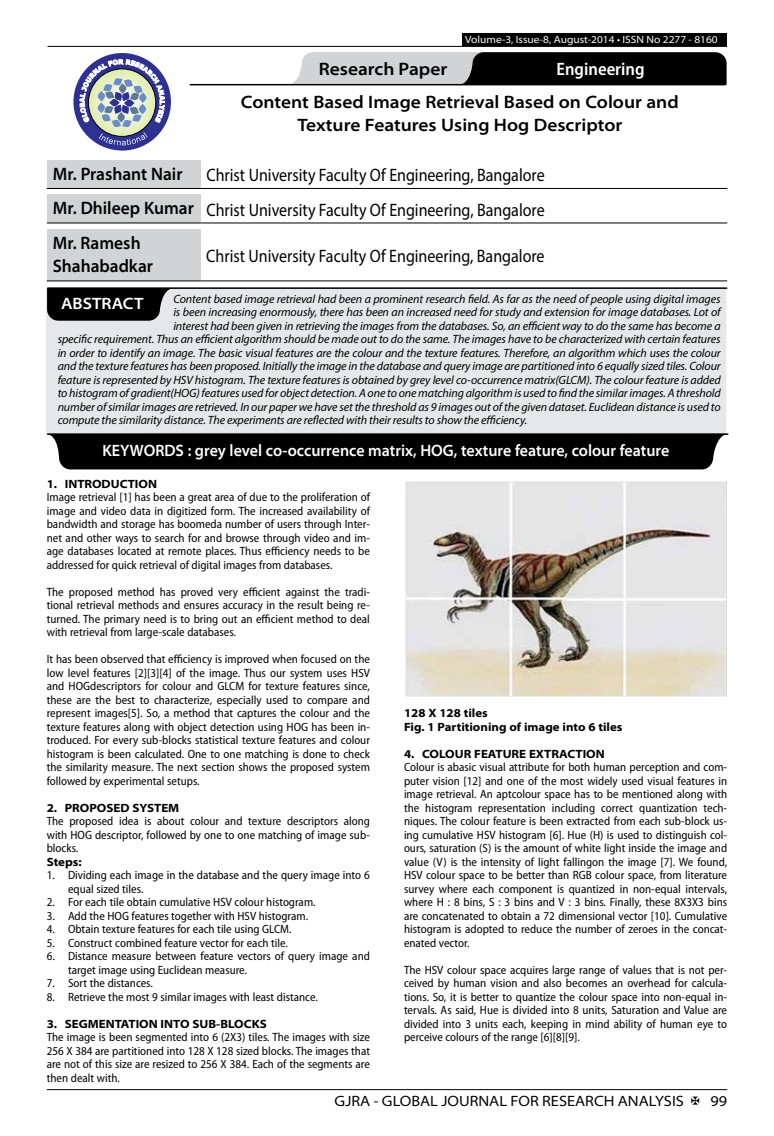
<style>
.page{position:relative;width:774px;height:1136px;background:#fff}
.page>*{position:absolute;margin:0;border:0;box-sizing:border-box;transform-origin:0 0}
.t1{font:18px/33.9px "Myriad Pro";color:#000;text-align:justify;scale:.89 1}
.t2{font:600 semi-expanded 18px/23.4px "Myriad Pro";color:#000;text-align:center}
.t3{font:600 semi-expanded 18px "Myriad Pro";color:#000;scale:.9 1}
.t4{font:600 semi-condensed 18px "Myriad Pro";color:#fff}
.t5{font:600 semi-expanded 16.5px "Myriad Pro";color:#fff;scale:.9 1}
.t6{font:600 semi-expanded 16.5px "Myriad Pro";color:#fff}
.t7{font:semi-expanded 15px "Myriad Pro";color:#000}
.t8{font:semi-condensed 12px/13.5px "Myriad Pro";color:#000;text-align:justify}
.t9{font:italic 12px "Myriad Pro";letter-spacing:-.01em;color:#000}
.t10{font:700 semi-expanded 12px/13.5px "Myriad Pro";color:#000}
.t11{font:semi-expanded 10.5px "Myriad Pro";color:#fff}
.s1{font-weight:600;font-stretch:semi-expanded}
</style>
<div class="page">
<hr style="left:47px;top:1089px;width:680px;height:1px;background:#000">
<div style="left:462px;top:33px;width:265px;height:13px;background:#000"></div>
<hr style="left:47px;top:46px;width:680px;height:1px;background:#000">
<svg style="left:288px;top:52px;width:439px;height:33px;background:#5a5a5b"></svg>
<hr style="left:190px;top:84px;width:535px;height:1px;background:#000">
<div style="left:73px;top:53px;width:98px;height:97px;background:#2e3092;border-radius:50%"></div>
<svg style="left:80px;top:59px;width:85px;height:86px"></svg>
<div style="left:47px;top:160px;width:153px;height:28px;background:#d1d3d4"></div>
<hr style="left:47px;top:188px;width:153px;height:1px;background:#000">
<hr style="left:200px;top:188px;width:527px;height:1px;background:#000">
<div style="left:47px;top:195px;width:153px;height:28px;background:#d1d3d4"></div>
<hr style="left:47px;top:222px;width:153px;height:1px;background:#000">
<hr style="left:200px;top:222px;width:527px;height:1px;background:#000">
<div style="left:47px;top:229px;width:153px;height:52px;background:#d1d3d4"></div>
<hr style="left:47px;top:280px;width:153px;height:1px;background:#000">
<hr style="left:200px;top:280px;width:527px;height:1px;background:#000">
<div style="left:46px;top:287px;width:680px;height:146px;background:#e6e7e8"></div>
<hr style="left:48px;top:287px;width:679px;height:2px;background:#000">
<svg style="left:47px;top:288px;width:126px;height:33px;background:#181818"></svg>
<hr style="left:48px;top:433px;width:680px;height:2px;background:#000">
<div style="left:47px;top:434px;width:680px;height:35px;background:#000"></div>
<div style="left:102px;top:443px;width:567px;height:13px;background:#000"></div>
<img style="left:405px;top:481px;width:322px;height:215px">
<p class="t11" style="left:465px;top:34px;width:254px">Volume-3, Issue-8, August-2014 • ISSN No 2277 - 8160</p>
<h1 class="t2" style="left:319px;top:58px;width:130px">Research Paper</h1>
<h1 class="t4" style="left:556px;top:59px;width:90px">Engineering</h1>
<h1 class="t2" style="left:241px;top:91px;width:439px">Content Based Image Retrieval Based on Colour and<br>Texture Features Using Hog Descriptor</h1>
<h1 class="t3" style="left:53px;top:164px;width:146px">Mr. Prashant Nair</h1>
<h1 class="t1" style="left:53px;top:158px;width:554px;text-indent:154px">Christ University Faculty Of Engineering, Bangalore <span class="s1">Mr. Dhileep Kumar</span> Christ University Faculty Of Engineering, Bangalore <span class="s1">Mr. Ramesh</span></h1>
<h1 class="t3" style="left:53px;top:256px;width:113px">Shahabadkar</h1>
<h1 class="t1" style="left:206px;top:239px;width:382px">Christ University Faculty Of Engineering, Bangalore</h1>
<p class="t9" style="left:173px;top:291px;width:549px">Content based image retrieval had been a prominent research field. As far as the need of people using digital images</p>
<p class="t9" style="left:173px;top:305px;width:549px">is been increasing enormously, there has been an increased need for study and extension for image databases. Lot of</p>
<p class="t9" style="left:173px;top:318px;width:549px">interest had been given in retrieving the images from the databases. So, an efficient way to do the same has become a</p>
<p class="t9" style="left:58px;top:332px;width:664px">specific requirement. Thus an efficient algorithm should be made out to do the same. The images have to be characterized with certain features</p>
<p class="t9" style="left:58px;top:345px;width:664px">in order to identify an image. The basic visual features are the colour and the texture features. Therefore, an algorithm which uses the colour</p>
<p class="t9" style="left:58px;top:359px;width:664px">and the texture features has been proposed. Initially the image in the database and query image are partitioned into 6 equally sized tiles. Colour</p>
<p class="t9" style="left:58px;top:372px;width:664px">feature is represented by HSV histogram. The texture features is obtained by grey level co-occurrence matrix(GLCM). The colour feature is added</p>
<p class="t9" style="left:58px;top:386px;width:665px">to histogram of gradient(HOG) features used for object detection. A one to one matching algorithm is used to find the similar images. A threshold</p>
<p class="t9" style="left:58px;top:399px;width:665px">number of similar images are retrieved. In our paper we have set the threshold as 9 images out of the given dataset. Euclidean distance is used to</p>
<p class="t9" style="left:58px;top:413px;width:471px">compute the similarity distance. The experiments are reflected with their results to show the efficiency.</p>
<h2 class="t6" style="left:61px;top:294px;width:84px">ABSTRACT</h2>
<h2 class="t5" style="left:102px;top:441px;width:631px">KEYWORDS : grey level co-occurrence matrix, HOG, texture feature, colour feature</h2>
<p class="t10" style="left:47px;top:477px;width:112px">1. INTRODUCTION</p>
<p class="t8" style="left:47px;top:490px;width:325px">Image retrieval [1] has been a great area of due to the proliferation of image and video data in digitized form. The increased availability of bandwidth and storage has boomeda number of users through Inter&shy;net and other ways to search for and browse through video and im&shy;age databases located at remote places. Thus efficiency needs to be addressed for quick retrieval of digital images from databases.</p>
<p class="t8" style="left:47px;top:585px;width:325px">The proposed method has proved very efficient against the tradi&shy;tional retrieval methods and ensures accuracy in the result being re&shy;turned. The primary need is to bring out an efficient method to deal with retrieval from large-scale databases.</p>
<p class="t8" style="left:47px;top:652px;width:325px">It has been observed that efficiency is improved when focused on the low level features [2][3][4] of the image. Thus our system uses HSV and HOGdescriptors for colour and GLCM for texture features since, these are the best to characterize, especially used to compare and represent images[5]. So, a method that captures the colour and the texture features along with object detection using HOG has been in&shy;troduced. For every sub-blocks statistical texture features and colour histogram is been calculated. One to one matching is done to check the similarity measure. The next section shows the proposed system followed by experimental setups.</p>
<p class="t10" style="left:47px;top:801px;width:134px">2. PROPOSED SYSTEM</p>
<p class="t8" style="left:47px;top:814px;width:325px">The proposed idea is about colour and texture descriptors along with HOG descriptor, followed by one to one matching of image sub&shy;blocks.</p>
<p class="t10" style="left:47px;top:855px;width:36px">Steps:</p>
<p class="t8" style="left:68px;top:868px;width:303px;text-indent:-21px">1. Dividing each image in the database and the query image into 6 equal sized tiles.</p>
<p class="t8" style="left:47px;top:895px;width:270px">2. For each tile obtain cumulative HSV colour histogram.</p>
<p class="t8" style="left:47px;top:909px;width:263px">3. Add the HOG features together with HSV histogram.</p>
<p class="t8" style="left:47px;top:922px;width:246px">4. Obtain texture features for each tile using GLCM.</p>
<p class="t8" style="left:47px;top:936px;width:243px">5. Construct combined feature vector for each tile.</p>
<p class="t8" style="left:68px;top:949px;width:303px;text-indent:-21px">6. Distance measure between feature vectors of query image and target image using Euclidean measure.</p>
<p class="t8" style="left:47px;top:976px;width:108px">7. Sort the distances.</p>
<p class="t8" style="left:47px;top:990px;width:272px">8. Retrieve the most 9 similar images with least distance.</p>
<p class="t10" style="left:47px;top:1017px;width:222px">3. SEGMENTATION INTO SUB-BLOCKS</p>
<p class="t8" style="left:47px;top:1030px;width:325px">The image is been segmented into 6 (2X3) tiles. The images with size 256 X 384 are partitioned into 128 X 128 sized blocks. The images that are not of this size are resized to 256 X 384. Each of the segments are then dealt with.</p>
<p class="t10" style="left:404px;top:706px;width:220px">128 X 128 tiles<br>Fig. 1 Partitioning of image into 6 tiles</p>
<p class="t10" style="left:404px;top:747px;width:202px">4. COLOUR FEATURE EXTRACTION</p>
<p class="t8" style="left:404px;top:760px;width:325px">Colour is abasic visual attribute for both human perception and com&shy;puter vision [12] and one of the most widely used visual features in image retrieval. An aptcolour space has to be mentioned along with the histogram representation including correct quantization tech&shy;niques. The colour feature is been extracted from each sub-block us&shy;ing cumulative HSV histogram [6]. Hue (H) is used to distinguish col&shy;ours, saturation (S) is the amount of white light inside the image and value (V) is the intensity of light fallingon the image [7]. We found, HSV colour space to be better than RGB colour space, from literature survey where each component is quantized in non-equal intervals, where H : 8 bins, S : 3 bins and V : 3 bins. Finally, these 8X3X3 bins are concatenated to obtain a 72 dimensional vector [10]. Cumulative histogram is adopted to reduce the number of zeroes in the concat&shy;enated vector.</p>
<p class="t8" style="left:404px;top:963px;width:325px">The HSV colour space acquires large range of values that is not per&shy;ceived by human vision and also becomes an overhead for calcula&shy;tions. So, it is better to quantize the colour space into non-equal in&shy;tervals. As said, Hue is divided into 8 units, Saturation and Value are divided into 3 units each, keeping in mind ability of human eye to perceive colours of the range [6][8][9].</p>
<p class="t7" style="left:335px;top:1092px;width:351px">GJRA - GLOBAL JOURNAL FOR RESEARCH ANALYSIS</p>
<p class="t7" style="left:710px;top:1092px;width:18px">99</p>
</div>
